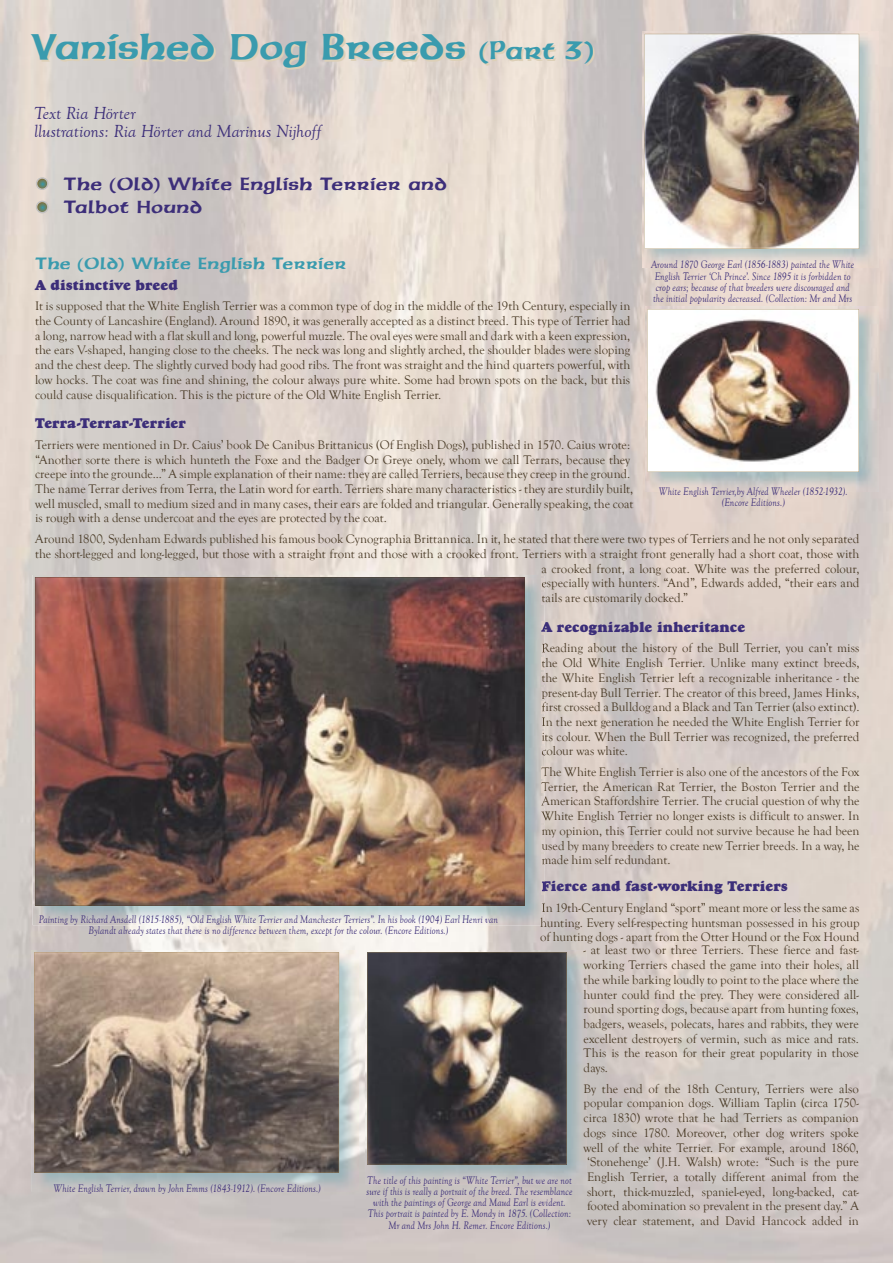
<style>
.page{position:relative;width:893px;height:1263px;background:#fff}
.page>*{position:absolute;margin:0;border:0;box-sizing:border-box;transform-origin:0 0}
.t1{font:39.75px "Sherwood";letter-spacing:.005em;color:#3a9bae}
.t2{font:19.5px/23.4px "Sherwood";letter-spacing:.015em;color:#3c2e79}
.t3{font:italic 18px/18px "Goudy Old Style T";color:#3c2e79}
.t4{font:18px "Sherwood";letter-spacing:.015em;color:#3a9bae}
.t5{font:14.25px "Goudy Heavyface";color:#3c2e79}
.t6{font:12.75px/14.7px "Goudy Old Style T";color:#4a3b27;text-align:justify}
.t7{font:italic 11.25px/11.2px "Goudy Old Style T";letter-spacing:.015em;color:#3c2e79;text-align:center;scale:.85 1}
.s1{font-size:27.75px}
</style>
<div class="page">
<img style="left:0;top:0;width:893px;height:1263px">
<svg style="left:36px;top:177px;width:13px;height:13px"></svg>
<svg style="left:36px;top:201px;width:13px;height:12px"></svg>
<img style="left:642px;top:32px;width:237px;height:236px">
<svg style="left:645px;top:34px;width:214px;height:215px"></svg>
<img style="left:645px;top:307px;width:233px;height:184px">
<img style="left:647px;top:309px;width:212px;height:163px">
<img style="left:365px;top:950px;width:221px;height:234px">
<svg style="left:367px;top:952px;width:200px;height:212px;background:#5d5651"></svg>
<img style="left:187px;top:575px;width:357px;height:350px">
<img style="left:33px;top:575px;width:154px;height:350px">
<svg style="left:542px;top:575px;width:2px;height:29px"></svg>
<img style="left:541px;top:621px;width:3px;height:14px">
<svg style="left:542px;top:643px;width:2px;height:112px"></svg>
<svg style="left:541px;top:767px;width:3px;height:97px"></svg>
<svg style="left:542px;top:881px;width:2px;height:13px"></svg>
<svg style="left:540px;top:903px;width:4px;height:22px"></svg>
<svg style="left:35px;top:577px;width:489px;height:328px;background:#73554b"></svg>
<img style="left:32px;top:950px;width:327px;height:241px">
<svg style="left:34px;top:952px;width:305px;height:220px;background:#8c7b6f"></svg>
<h1 class="t1" style="left:31px;top:24px;width:564px">Vanished Dog Breeds <span class="s1">(Part 3)</span></h1>
<h3 class="t3" style="left:34px;top:105px;width:289px">Text Ria Hörter<br>llustrations: Ria Hörter and Marinus Nijhoff</h3>
<h2 class="t2" style="left:64px;top:172px;width:385px">The (Old) White English Terrier and<br>Talbot Hound</h2>
<h3 class="t4" style="left:35px;top:253px;width:313px">The (Old) White English Terrier</h3>
<p class="t5" style="left:35px;top:276px;width:144px">A distinctive breed</p>
<p class="t6" style="left:35px;top:299px;width:597px">It is supposed that the White English Terrier was a common type of dog in the middle of the 19th Century, especially in the County of Lancashire (England). Around 1890, it was generally accepted as a distinct breed. This type of Terrier had a long, narrow head with a flat skull and long, powerful muzzle. The oval eyes were small and dark with a keen expression, the ears V-shaped, hanging close to the cheeks. The neck was long and slightly arched, the shoulder blades were sloping and the chest deep. The slightly curved body had good ribs. The front was straight and the hind quarters powerful, with low hocks. The coat was fine and shining, the colour always pure white. Some had brown spots on the back, but this could cause disqualification. This is the picture of the Old White English Terrier.</p>
<p class="t5" style="left:35px;top:415px;width:152px">Terra-Terrar-Terrier</p>
<p class="t6" style="left:35px;top:438px;width:600px;text-align:left">Terriers were mentioned in Dr. Caius’ book De Canibus Brittanicus (Of English Dogs), published in 1570. Caius wrote: “Another sorte there is which hunteth the Foxe and the Badger Or Greye onely, whom we call Terrars, because they creepe into the grounde...” A simple explanation of their name: they are called Terriers, because they creep in the ground.<br>The name Terrar derives from Terra, the Latin word for earth. Terriers share many characteristics - they are sturdily built, well muscled, small to medium sized and in many cases, their ears are folded and triangular. Generally speaking, the coat is rough with a dense undercoat and the eyes are protected by the coat.</p>
<p class="t6" style="left:35px;top:532px;width:826px">Around 1800, Sydenham Edwards published his famous book Cynographia Brittannica. In it, he stated that there were two types of Terriers and he not only separated</p>
<p class="t6" style="left:35px;top:547px;width:826px">the short-legged and long-legged, but those with a straight front and those with a crooked front. Terriers with a straight front generally had a short coat, those with</p>
<p class="t6" style="left:541px;top:561px;width:320px">a crooked front, a long coat. White was the preferred colour,</p>
<p class="t6" style="left:541px;top:576px;width:320px">especially with hunters. “And”, Edwards added, “their ears and</p>
<p class="t6" style="left:541px;top:591px;width:148px">tails are customarily docked.”</p>
<p class="t5" style="left:541px;top:618px;width:205px">A recognizable inheritance</p>
<p class="t6" style="left:541px;top:641px;width:320px">Reading about the history of the Bull Terrier, you can’t miss the Old White English Terrier. Unlike many extinct breeds, the White English Terrier left a recognizable inheritance - the present-day Bull Terrier. The creator of this breed, James Hinks, first crossed a Bulldog and a Black and Tan Terrier (also extinct).<br>In the next generation he needed the White English Terrier for its colour. When the Bull Terrier was recognized, the preferred colour was white.</p>
<p class="t6" style="left:541px;top:765px;width:320px">The White English Terrier is also one of the ancestors of the Fox Terrier, the American Rat Terrier, the Boston Terrier and the American Staffordshire Terrier. The crucial question of why the White English Terrier no longer exists is difficult to answer. In my opinion, this Terrier could not survive because he had been used by many breeders to create new Terrier breeds. In a way, he made him self redundant.</p>
<p class="t5" style="left:541px;top:878px;width:248px">Fierce and fast-working Terriers</p>
<p class="t6" style="left:540px;top:901px;width:321px">In 19th-Century England “sport” meant more or less the same as hunting. Every self-respecting huntsman possessed in his group of hunting dogs - apart from the Otter Hound or the Fox Hound</p>
<p class="t7" style="left:651px;top:259px;width:240px;text-align:left">Around 1870 George Earl (1856-1883) painted the White English Terrier ‘Ch Prince’. Since 1895 it is forbidden to crop ears; because of that breeders were discouraged and the initial popularity decreased. (Collection: Mr and Mrs</p>
<p class="t7" style="left:659px;top:486px;width:224px">White English Terrier,by Alfred Wheeler (1852-1932). (Encore Editions.)</p>
<p class="t7" style="left:39px;top:914px;width:541px">Painting by Richard Ansdell (1815-1885), “Old English White Terrier and Manchester Terriers”. In his book (1904) Earl Henri van<br>Bylandt already states that there is no difference between them, except for the colour. (Encore Editions.)</p>
<p class="t6" style="left:584px;top:943px;width:277px">- at least two or three Terriers. These fierce and fast&shy;working Terriers chased the game into their holes, all the while barking loudly to point to the place where the hunter could find the prey. They were considered all&shy;round sporting dogs, because apart from hunting foxes, badgers, weasels, polecats, hares and rabbits, they were excellent destroyers of vermin, such as mice and rats.<br>This is the reason for their great popularity in those days.</p>
<p class="t6" style="left:584px;top:1081px;width:277px">By the end of the 18th Century, Terriers were also popular companion dogs. William Taplin (circa 1750- circa 1830) wrote that he had Terriers as companion dogs since 1780. Moreover, other dog writers spoke well of the white Terrier. For example, around 1860, ‘Stonehenge’ (J.H. Walsh) wrote: “Such is the pure English Terrier, a totally different animal from the short, thick-muzzled, spaniel-eyed, long-backed, cat&shy;footed abomination so prevalent in the present day.” A very clear statement, and David Hancock added in</p>
<p class="t7" style="left:367px;top:1174px;width:244px">The title of this painting is “White Terrier”, but we are not sure if this is really a portrait of the breed. The resemblance with the paintings of George and Maud Earl is evident.<br>This portrait is painted by E. Mondy in 1875. (Collection:<br>Mr and Mrs John H. Remer. Encore Editions.)</p>
<p class="t7" style="left:54px;top:1183px;width:316px">White English Terrier, drawn by John Emms (1843-1912). (Encore Editions.)</p>
</div>
